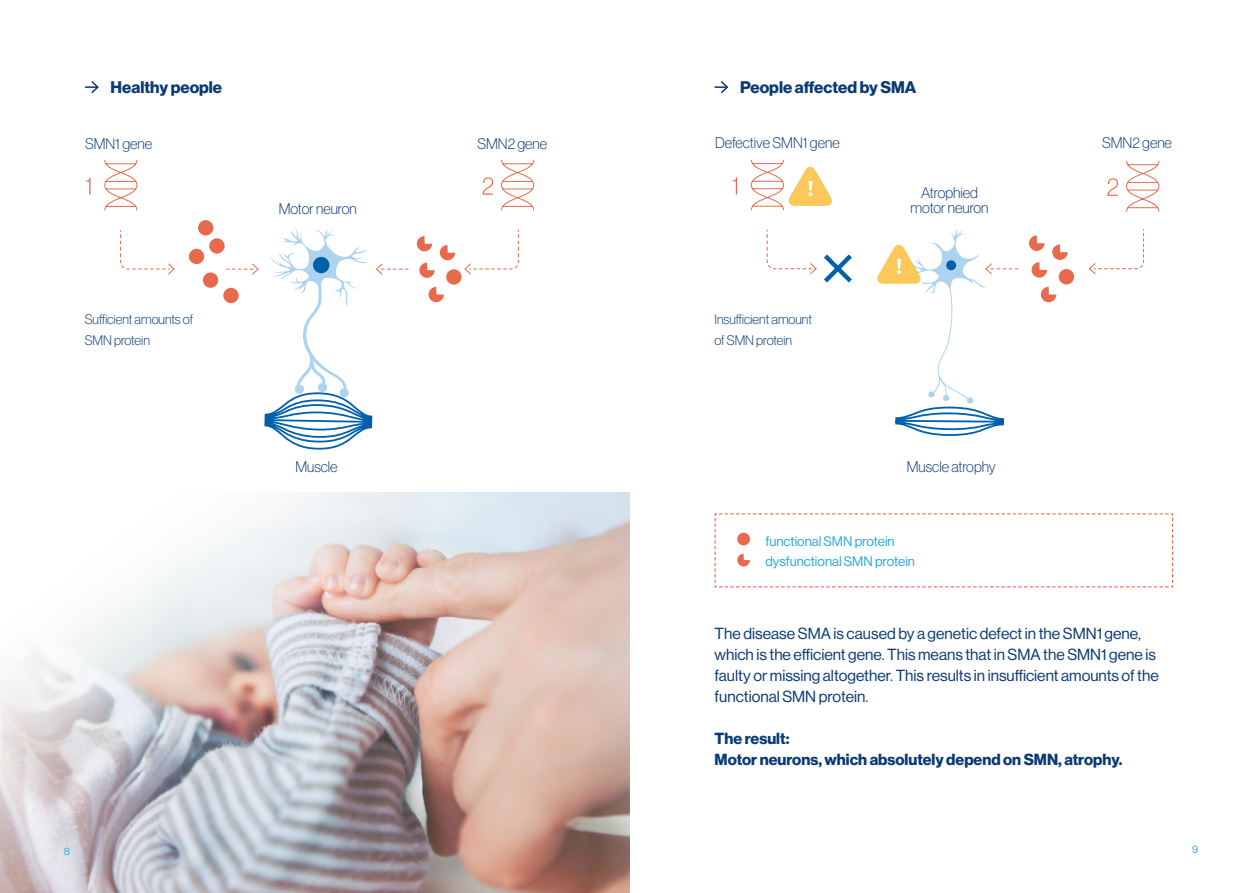
<style>
.page{position:relative;width:1259px;height:893px;background:#fff}
.page>*{position:absolute;margin:0;border:0;box-sizing:border-box;transform-origin:0 0}
.t1{font:700 16.5px "Volta Modern Display 75";color:#0a3974}
.t2{font:15.75px/21px "Volta Modern Display 55 Roman";color:#0a3974}
.t3{font:700 15.75px/21px "Volta Modern Display 75";color:#0a3974}
.t4{font:100 15px/15px "Volta Modern Display 35";color:#0a3974;text-align:center}
.t5{font:100 13.5px/21px "Volta Modern Display 35";color:#0a3974}
.t6{font:13.5px/20.1px "Volta Modern Display 55 Roman";color:#2aa9dd}
.t7{font:10.5px "Volta Modern Display 55 Roman";color:#2aa9dd}
</style>
<div class="page">
<img style="left:0;top:492px;width:629px;height:401px">
<svg style="left:85px;top:81px;width:14px;height:13px"></svg>
<div style="left:203px;top:272px;width:15px;height:16px;background:#e86a4d;border-radius:50%"></div>
<div style="left:198px;top:220px;width:15px;height:15px;background:#e86a4d;border-radius:50%"></div>
<div style="left:209px;top:238px;width:16px;height:16px;background:#e86a4d;border-radius:50%"></div>
<svg style="left:223px;top:288px;width:16px;height:15px"></svg>
<div style="left:189px;top:249px;width:15px;height:15px;background:#e86a4d;border-radius:50%"></div>
<svg style="left:428px;top:287px;width:16px;height:15px"></svg>
<svg style="left:417px;top:236px;width:38px;height:42px"></svg>
<div style="left:446px;top:269px;width:15px;height:16px;background:#e86a4d;border-radius:50%"></div>
<svg style="left:104px;top:160px;width:34px;height:51px"></svg>
<svg style="left:86px;top:178px;width:4px;height:17px"></svg>
<svg style="left:120px;top:230px;width:55px;height:45px"></svg>
<svg style="left:501px;top:160px;width:33px;height:51px"></svg>
<svg style="left:482px;top:177px;width:11px;height:18px"></svg>
<svg style="left:464px;top:230px;width:55px;height:45px"></svg>
<svg style="left:226px;top:227px;width:182px;height:223px"></svg>
<div style="left:313px;top:257px;width:16px;height:16px;background:#0061aa;border-radius:50%"></div>
<svg style="left:714px;top:81px;width:15px;height:13px"></svg>
<svg style="left:1041px;top:287px;width:15px;height:15px"></svg>
<svg style="left:1029px;top:235px;width:38px;height:43px"></svg>
<div style="left:1058px;top:269px;width:16px;height:15px;background:#e86a4d;border-radius:50%"></div>
<svg style="left:1126px;top:160px;width:33px;height:52px"></svg>
<svg style="left:1107px;top:178px;width:11px;height:18px"></svg>
<svg style="left:1089px;top:229px;width:55px;height:45px"></svg>
<svg style="left:877px;top:229px;width:141px;height:207px"></svg>
<svg style="left:824px;top:254px;width:28px;height:29px"></svg>
<svg style="left:750px;top:159px;width:82px;height:52px"></svg>
<svg style="left:732px;top:177px;width:5px;height:17px"></svg>
<svg style="left:766px;top:229px;width:51px;height:46px"></svg>
<svg style="left:714px;top:513px;width:459px;height:75px"></svg>
<p class="t1" style="left:111px;top:78px;width:113px">Healthy people</p>
<p class="t1" style="left:740px;top:78px;width:178px">People affected by SMA</p>
<p class="t4" style="left:85px;top:136px;width:69px">SMN1 gene</p>
<p class="t4" style="left:477px;top:136px;width:71px">SMN2 gene</p>
<p class="t4" style="left:715px;top:135px;width:126px">Defective SMN1 gene</p>
<p class="t4" style="left:1102px;top:135px;width:71px">SMN2 gene</p>
<p class="t4" style="left:279px;top:201px;width:80px">Motor neuron</p>
<p class="t4" style="left:910px;top:185px;width:79px">Atrophied motor neuron</p>
<p class="t5" style="left:85px;top:309px;width:110px">Sufficient amounts of<br>SMN protein</p>
<p class="t5" style="left:714px;top:309px;width:99px">Insufficient amount of SMN protein</p>
<p class="t4" style="left:295px;top:459px;width:44px">Muscle</p>
<p class="t4" style="left:907px;top:459px;width:90px">Muscle atrophy</p>
<p class="t6" style="left:765px;top:531px;width:151px">functional SMN protein dysfunctional SMN protein</p>
<p class="t2" style="left:714px;top:623px;width:446px">The disease SMA is caused by a genetic defect in the SMN1 gene, which is the efficient gene. This means that in SMA the SMN1 gene is faulty or missing altogether. This results in insufficient amounts of the functional SMN protein.</p>
<p class="t3" style="left:714px;top:728px;width:409px">The result:<br>Motor neurons, which absolutely depend on SMN, atrophy.</p>
<p class="t7" style="left:64px;top:845px;width:8px">8</p>
<p class="t7" style="left:1192px;top:843px;width:8px">9</p>
</div>
